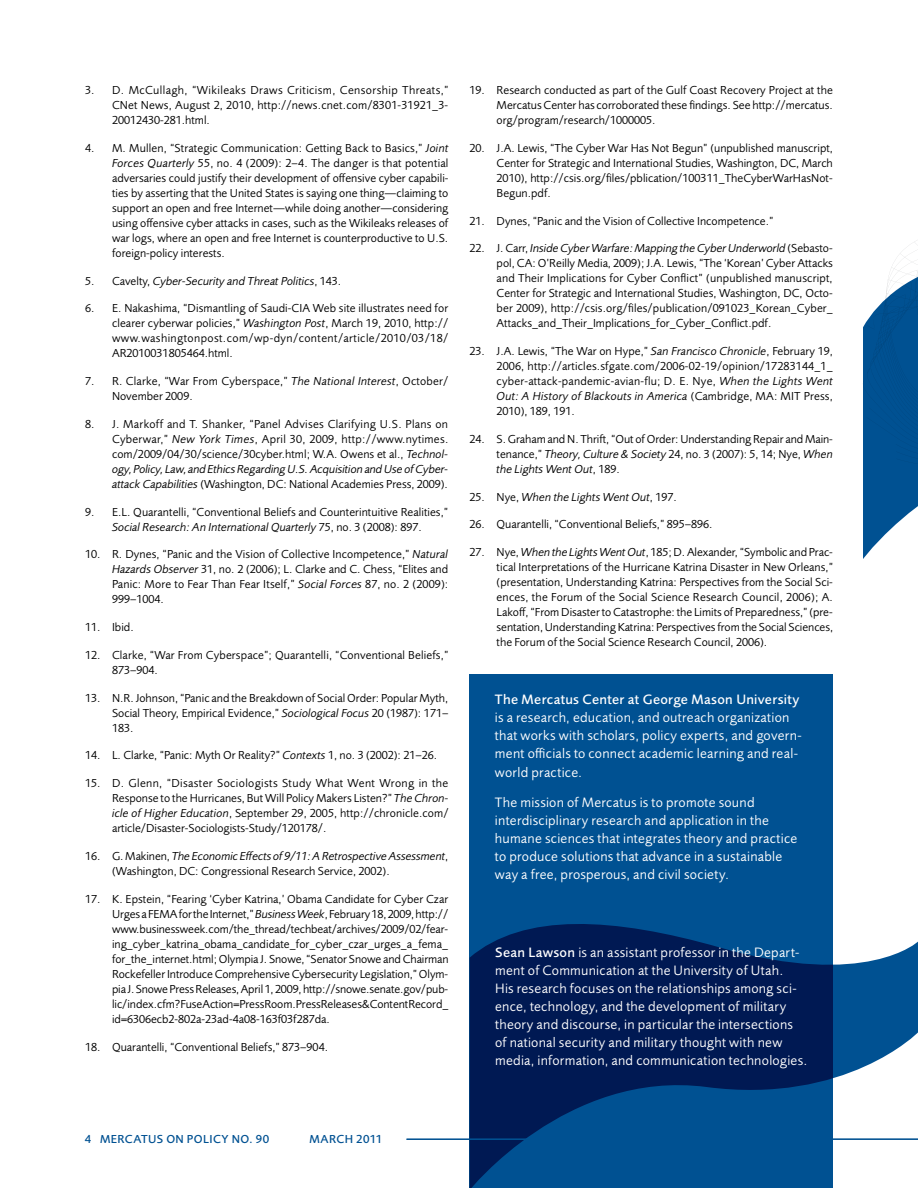
<style>
.page{position:relative;width:918px;height:1188px;background:#fff}
.page>*{position:absolute;margin:0;border:0;box-sizing:border-box;transform-origin:0 0}
.t1{font:14.1px/18px "Foundry Sans";letter-spacing:.02em;color:#fff}
.t2{font:500 14.1px "Foundry Sans";letter-spacing:.02em;color:#fff}
.t3{font:12px/15px "Foundry Sans";color:#000;text-align:justify}
.t4{font:italic 12px "Foundry Sans";color:#000}
.t5{font:500 12px "Foundry Sans";letter-spacing:.035em;color:#005192}
.s1{font-style:italic}
.s2{font-style:normal}
.s3{font-weight:500}
</style>
<div class="page">
<svg style="left:833px;top:941px;width:85px;height:198px;fill:#005192"></svg>
<svg style="left:863px;top:240px;width:55px;height:319px"></svg>
<svg style="left:470px;top:674px;width:363px;height:514px;background:#003f7d"></svg>
<hr style="left:406px;top:1139px;width:512px;height:1px;background:#005192">
<p class="t3" style="left:112px;top:83px;width:338px;text-indent:-27px">3. D. McCullagh, “Wikileaks Draws Criticism, Censorship Threats,” CNet News, August 2, 2010, http://news.cnet.com/8301-31921_3- 20012430-281.html.</p>
<p class="t3" style="left:112px;top:141px;width:338px;text-indent:-27px">4. M. Mullen, “Strategic Communication: Getting Back to Basics,” <span class="s1">Joint Forces Quarterly</span> 55, no. 4 (2009): 2–4. The danger is that potential adversaries could justify their development of offensive cyber capabili&shy;ties by asserting that the United States is saying one thing—claiming to support an open and free Internet—while doing another—considering using offensive cyber attacks in cases, such as the Wikileaks releases of war logs, where an open and free Internet is counterproductive to U.S. foreign-policy interests.</p>
<p class="t4" style="left:85px;top:275px;width:258px"><span class="s2">5. Cavelty,</span> Cyber-Security and Threat Politics<span class="s2">, 143.</span></p>
<p class="t3" style="left:112px;top:301px;width:338px;text-indent:-27px">6. E. Nakashima, “Dismantling of Saudi-CIA Web site illustrates need for clearer cyberwar policies,” <span class="s1">Washington Post</span>, March 19, 2010, http:// www.washingtonpost.com/wp-dyn/content/article/2010/03/18/ AR2010031805464.html.</p>
<p class="t3" style="left:112px;top:374px;width:338px;text-indent:-27px">7. R. Clarke, “War From Cyberspace,” <span class="s1">The National Interest</span>, October/<br>November 2009.</p>
<p class="t3" style="left:112px;top:417px;width:338px;text-indent:-27px">8. J. Markoff and T. Shanker, “Panel Advises Clarifying U.S. Plans on Cyberwar,” <span class="s1">New York Times</span>, April 30, 2009, http://www.nytimes. com/2009/04/30/science/30cyber.html; W.A. Owens et al., <span class="s1">Technol&shy;ogy, Policy, Law, and Ethics Regarding U.S. Acquisition and Use of Cyber&shy;attack Capabilities</span> (Washington, DC: National Academies Press, 2009).</p>
<p class="t3" style="left:85px;top:505px;width:365px;text-align:center">9. E.L. Quarantelli, “Conventional Beliefs and Counterintuitive Realities,”<br><span class="s1">Social Research: An International Quarterly</span> 75, no. 3 (2008): 897.</p>
<p class="t3" style="left:112px;top:548px;width:338px;text-indent:-27px">10. R. Dynes, “Panic and the Vision of Collective Incompetence,” <span class="s1">Natural Hazards Observer</span> 31, no. 2 (2006); L. Clarke and C. Chess, “Elites and Panic: More to Fear Than Fear Itself,” <span class="s1">Social Forces</span> 87, no. 2 (2009):<br>999–1004.</p>
<p class="t3" style="left:85px;top:620px;width:50px">11. Ibid.</p>
<p class="t3" style="left:112px;top:648px;width:338px;text-indent:-27px">12. Clarke, “War From Cyberspace”; Quarantelli, “Conventional Beliefs,”<br>873–904.</p>
<p class="t3" style="left:112px;top:691px;width:338px;text-indent:-27px">13. N.R. Johnson, “Panic and the Breakdown of Social Order: Popular Myth, Social Theory, Empirical Evidence,” <span class="s1">Sociological Focus</span> 20 (1987): 171– 183.</p>
<p class="t3" style="left:85px;top:749px;width:354px">14. L. Clarke, “Panic: Myth Or Reality?” <span class="s1">Contexts</span> 1, no. 3 (2002): 21–26.</p>
<p class="t3" style="left:112px;top:776px;width:338px;text-indent:-27px">15. D. Glenn, “Disaster Sociologists Study What Went Wrong in the Response to the Hurricanes, But Will Policy Makers Listen?” <span class="s1">The Chron&shy;icle of Higher Education</span>, September 29, 2005, http://chronicle.com/ article/Disaster-Sociologists-Study/120178/.</p>
<p class="t3" style="left:112px;top:849px;width:338px;text-indent:-27px">16. G. Makinen, <span class="s1">The Economic Effects of 9/11: A Retrospective Assessment</span>, (Washington, DC: Congressional Research Service, 2002).</p>
<p class="t3" style="left:112px;top:892px;width:338px;text-indent:-27px">17. K. Epstein, “Fearing ‘Cyber Katrina,’ Obama Candidate for Cyber Czar Urges a FEMA for the Internet,” <span class="s1">Business Week</span>, February 18, 2009, http:// www.businessweek.com/the_thread/techbeat/archives/2009/02/fear&shy;ing_cyber_katrina_obama_candidate_for_cyber_czar_urges_a_fema_ for_the_internet.html; Olympia J. Snowe, “Senator Snowe and Chairman Rockefeller Introduce Comprehensive Cybersecurity Legislation,” Olym&shy;pia J. Snowe Press Releases, April 1, 2009, http://snowe.senate.gov/pub&shy;lic/index.cfm?FuseAction=PressRoom.PressReleases&amp;ContentRecord_ id=6306ecb2-802a-23ad-4a08-163f03f287da.</p>
<p class="t3" style="left:85px;top:1040px;width:245px">18. Quarantelli, “Conventional Beliefs,” 873–904.</p>
<p class="t3" style="left:497px;top:83px;width:338px;text-indent:-27px">19. Research conducted as part of the Gulf Coast Recovery Project at the Mercatus Center has corroborated these findings. See http://mercatus. org/program/research/1000005.</p>
<p class="t3" style="left:497px;top:141px;width:338px;text-indent:-27px">20. J.A. Lewis, “The Cyber War Has Not Begun” (unpublished manuscript, Center for Strategic and International Studies, Washington, DC, March 2010), http://csis.org/files/pblication/100311_TheCyberWarHasNot-Begun.pdf.</p>
<p class="t3" style="left:470px;top:214px;width:305px">21. Dynes, “Panic and the Vision of Collective Incompetence.”</p>
<p class="t3" style="left:497px;top:241px;width:338px;text-indent:-27px">22. J. Carr, <span class="s1">Inside Cyber Warfare: Mapping the Cyber Underworld</span> (Sebasto&shy;pol, CA: O’Reilly Media, 2009); J.A. Lewis, “The ‘Korean’ Cyber Attacks and Their Implications for Cyber Conflict” (unpublished manuscript, Center for Strategic and International Studies, Washington, DC, Octo&shy;ber 2009), http://csis.org/files/publication/091023_Korean_Cyber_ Attacks_and_Their_Implications_for_Cyber_Conflict.pdf.</p>
<p class="t3" style="left:497px;top:344px;width:338px;text-indent:-27px">23. J.A. Lewis, “The War on Hype,” <span class="s1">San Francisco Chronicle</span>, February 19, 2006, http://articles.sfgate.com/2006-02-19/opinion/17283144_1_ cyber-attack-pandemic-avian-flu; D. E. Nye, <span class="s1">When the Lights Went Out: A History of Blackouts in America</span> (Cambridge, MA: MIT Press, 2010), 189, 191.</p>
<p class="t3" style="left:497px;top:432px;width:338px;text-indent:-27px">24. S. Graham and N. Thrift, “Out of Order: Understanding Repair and Main&shy;tenance,” <span class="s1">Theory, Culture &amp; Society</span> 24, no. 3 (2007): 5, 14; Nye, <span class="s1">When the Lights Went Out</span>, 189.</p>
<p class="t4" style="left:470px;top:491px;width:209px"><span class="s2">25. Nye,</span> When the Lights Went Out<span class="s2">, 197.</span></p>
<p class="t3" style="left:470px;top:518px;width:245px">26. Quarantelli, “Conventional Beliefs,” 895–896.</p>
<p class="t3" style="left:497px;top:545px;width:338px;text-indent:-27px">27. Nye, <span class="s1">When the Lights Went Out</span>, 185; D. Alexander, “Symbolic and Prac&shy;tical Interpretations of the Hurricane Katrina Disaster in New Orleans,” (presentation, Understanding Katrina: Perspectives from the Social Sci&shy;ences, the Forum of the Social Science Research Council, 2006); A.<br>Lakoff, “From Disaster to Catastrophe: the Limits of Preparedness,” (pre&shy;sentation, Understanding Katrina: Perspectives from the Social Sciences, the Forum of the Social Science Research Council, 2006).</p>
<p class="t2" style="left:495px;top:693px;width:306px">The Mercatus Center at George Mason University</p>
<p class="t1" style="left:495px;top:709px;width:308px">is a research, education, and outreach organization that works with scholars, policy experts, and govern&shy;ment officials to connect academic learning and real&shy;world practice.</p>
<p class="t1" style="left:495px;top:794px;width:304px">The mission of Mercatus is to promote sound interdisciplinary research and application in the humane sciences that integrates theory and practice to produce solutions that advance in a sustainable way a free, prosperous, and civil society.</p>
<p class="t1" style="left:495px;top:944px;width:314px"><span class="s3">Sean Lawson</span> is an assistant professor in the Depart&shy;ment of Communication at the University of Utah.<br>His research focuses on the relationships among sci&shy;ence, technology, and the development of military theory and discourse, in particular the intersections of national security and military thought with new media, information, and communication technologies.</p>
<p class="t5" style="left:85px;top:1133px;width:186px">4 MERCATUS ON POLICY NO. 90</p>
<p class="t5" style="left:310px;top:1133px;width:10px">marc</p>
<p class="t5" style="left:345px;top:1133px;width:39px">h 2011</p>
</div>
